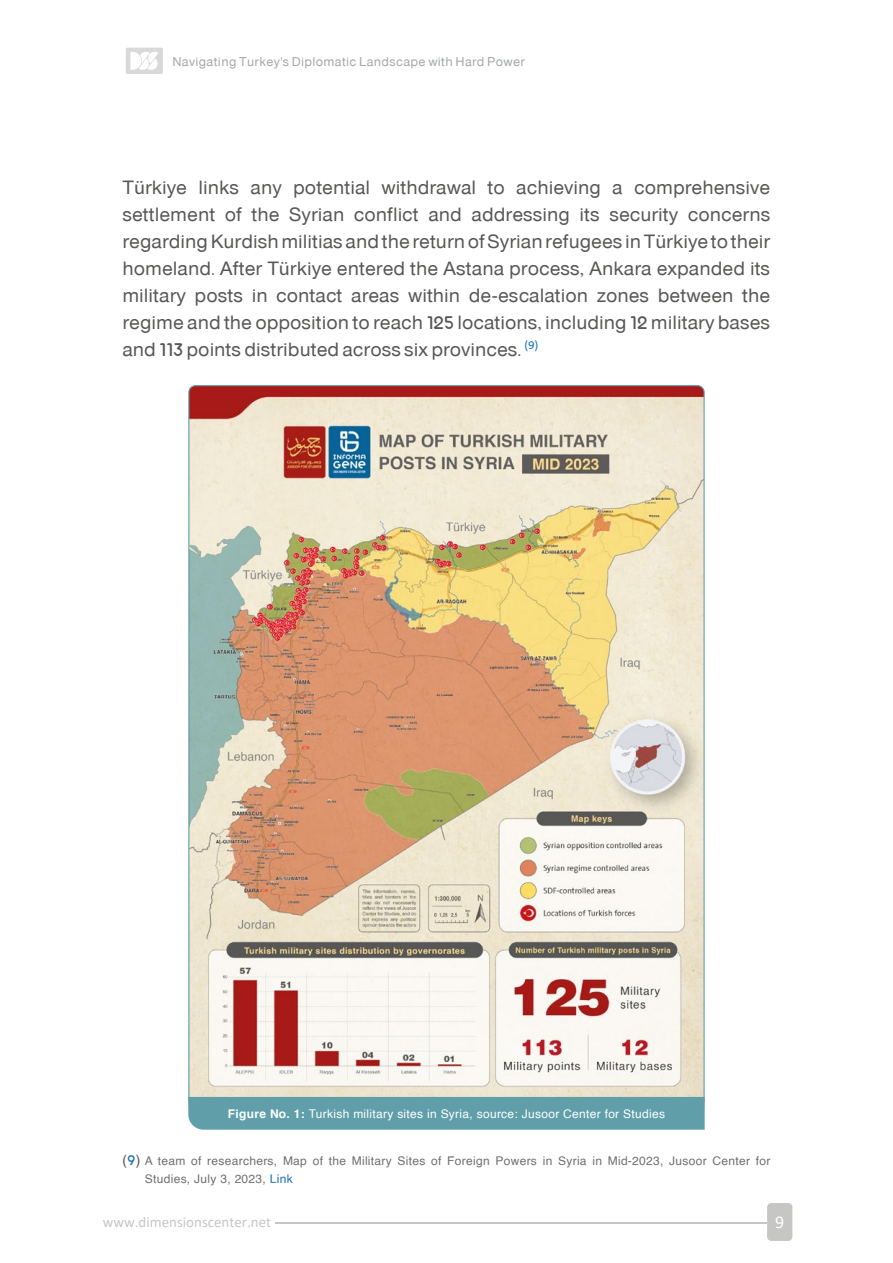
<style>
.page{position:relative;width:893px;height:1263px;background:#fff}
.page>*{position:absolute;margin:0;border:0;box-sizing:border-box;transform-origin:0 0}
.t1{font:19.5px/27px "be IN Normal";color:#575756;text-align:justify}
.t2{font:18px "Calibri";color:#fff}
.t3{font:15px "Calibri";color:#c6c6c5}
.t4{font:12.9px "be IN Normal";letter-spacing:.025em;color:#a5a7aa}
.t5{font:12px/18px "Helvetica";letter-spacing:.025em;color:#6f6f6e}
.t6{font:12px "Helvetica";letter-spacing:.025em;color:#fff}
.s1{font-family:"Myriad Pro"}
.s2{font-weight:700}
.s3{font-family:"be IN Normal";font-size:15px;color:#575756}
.s4{font-family:"be IN Normal";font-size:15px;color:#1d70b7}
.s5{color:#1d70b7}
</style>
<div class="page">
<div style="left:767px;top:1203px;width:25px;height:38px;background:#c6c6c5;border-radius:4px"></div>
<hr style="left:276px;top:1222px;width:491px;height:2px;background:#c6c6c5">
<div style="left:126px;top:48px;width:37px;height:26px;background:#d9d9d9;border-radius:2px"></div>
<svg style="left:130px;top:52px;width:28px;height:18px"></svg>
<img style="left:188px;top:385px;width:517px;height:712px">
<div style="left:188px;top:1097px;width:517px;height:33px;background:#609fa9"></div>
<p class="t4" style="left:172px;top:54px;width:354px">Navigating Turkey's Diplomatic Landscape with Hard Power</p>
<p class="t1" style="left:122px;top:173px;width:649px">T<span class="s1">ü</span>rkiye links any potential withdrawal to achieving a comprehensive settlement of the Syrian conflict and addressing its security concerns regarding Kurdish militias and the return of Syrian refugees in T<span class="s1">ü</span>rkiye to their homeland. After T<span class="s1">ü</span>rkiye entered the Astana process, Ankara expanded its military posts in contact areas within de-escalation zones between the regime and the opposition to reach 125 locations, including 12 military bases and 113 points distributed across six provinces. <sup>(9)</sup></p>
<p class="t6" style="left:228px;top:1105px;width:439px"><span class="s2">Figure No. 1:</span> Turkish military sites in Syria, source: Jusoor Center for Studies</p>
<p class="t5" style="left:145px;top:1152px;width:627px;text-indent:-22px"><span class="s3">(</span><span class="s4">٩</span><span class="s3">)</span> A team of researchers, Map of the Military Sites of Foreign Powers in Syria in Mid-2023, Jusoor Center for<br>Studies, July 3, 2023, <span class="s5">Link</span></p>
<p class="t3" style="left:103px;top:1211px;width:170px">www.dimensionscenter.net</p>
<p class="t2" style="left:775px;top:1209px;width:11px">9</p>
</div>
